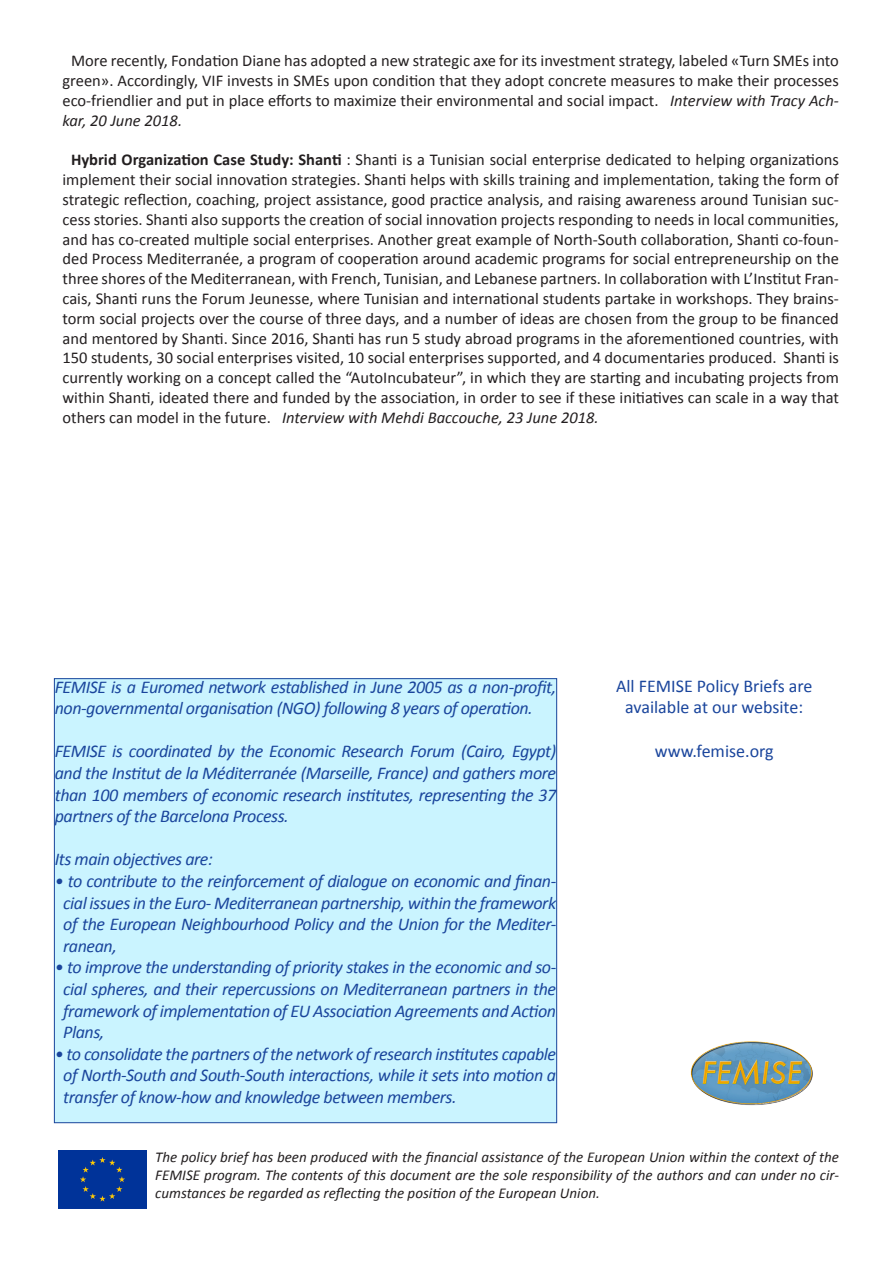
<style>
.page{position:relative;width:893px;height:1263px;background:#fff}
.page>*{position:absolute;margin:0;border:0;box-sizing:border-box;transform-origin:0 0}
.t1{font:italic 18px/21.6px "Calibri";letter-spacing:-.025em;color:#1a459c;text-align:justify}
.t2{font:18px "Calibri";color:#1a459c}
.t3{font:16.5px/19.8px "Calibri";color:#231f20;text-align:justify}
.t4{font:italic 15px/18px "Calibri";color:#231f20;text-align:justify}
.s1{font-style:italic}
.s2{font-weight:700}
</style>
<div class="page">
<div style="left:54px;top:679px;width:503px;height:444px;background:#caf4ff"></div>
<img style="left:690px;top:1041px;width:123px;height:65px">
<div style="left:58px;top:1150px;width:88px;height:59px;background:#039"></div>
<p class="t3" style="left:63px;top:51px;width:778px;text-indent:9px">More recently, Fondation Diane has adopted a new strategic axe for its investment strategy, labeled «Turn SMEs into green». Accordingly, VIF invests in SMEs upon condition that they adopt concrete measures to make their processes eco-friendlier and put in place efforts to maximize their environmental and social impact. <span class="s1">Interview with Tracy Ach&shy;kar, 20 June 2018.</span></p>
<p class="t3" style="left:63px;top:150px;width:778px;text-indent:9px"><span class="s2">Hybrid Organization Case Study: Shanti</span> : Shanti is a Tunisian social enterprise dedicated to helping organizations implement their social innovation strategies. Shanti helps with skills training and implementation, taking the form of strategic reflection, coaching, project assistance, good practice analysis, and raising awareness around Tunisian suc&shy;cess stories. Shanti also supports the creation of social innovation projects responding to needs in local communities, and has co-created multiple social enterprises. Another great example of North-South collaboration, Shanti co-foun&shy;ded Process Mediterranée, a program of cooperation around academic programs for social entrepreneurship on the three shores of the Mediterranean, with French, Tunisian, and Lebanese partners. In collaboration with L’Institut Fran&shy;cais, Shanti runs the Forum Jeunesse, where Tunisian and international students partake in workshops. They brains&shy;torm social projects over the course of three days, and a number of ideas are chosen from the group to be financed and mentored by Shanti. Since 2016, Shanti has run 5 study abroad programs in the aforementioned countries, with 150 students, 30 social enterprises visited, 10 social enterprises supported, and 4 documentaries produced. Shanti is currently working on a concept called the “AutoIncubateur”, in which they are starting and incubating projects from within Shanti, ideated there and funded by the association, in order to see if these initiatives can scale in a way that others can model in the future. <span class="s1">Interview with Mehdi Baccouche, 23 June 2018.</span></p>
<p class="t1" style="left:55px;top:675px;width:503px">FEMISE is a Euromed network established in June 2005 as a non-profit, non-governmental organisation (NGO) following 8 years of operation.</p>
<p class="t1" style="left:55px;top:740px;width:503px">FEMISE is coordinated by the Economic Research Forum (Cairo, Egypt) and the Institut de la Méditerranée (Marseille, France) and gathers more than 100 members of economic research institutes, representing the 37 partners of the Barcelona Process.</p>
<p class="t1" style="left:55px;top:848px;width:160px">Its main objectives are:</p>
<p class="t1" style="left:63px;top:869px;width:495px;text-indent:-9px">• to contribute to the reinforcement of dialogue on economic and finan&shy;cial issues in the Euro- Mediterranean partnership, within the framework of the European Neighbourhood Policy and the Union for the Mediter&shy;ranean,</p>
<p class="t1" style="left:63px;top:956px;width:495px;text-indent:-9px">• to improve the understanding of priority stakes in the economic and so&shy;cial spheres, and their repercussions on Mediterranean partners in the framework of implementation of EU Association Agreements and Action Plans,</p>
<p class="t1" style="left:63px;top:1042px;width:494px;text-indent:-9px">• to consolidate the partners of the network of research institutes capable of North-South and South-South interactions, while it sets into motion a transfer of know-how and knowledge between members.</p>
<p class="t2" style="left:616px;top:674px;width:198px">All FEMISE Policy Briefs are</p>
<p class="t2" style="left:625px;top:696px;width:179px">available at our website:</p>
<p class="t2" style="left:655px;top:739px;width:120px">www.femise.org</p>
<p class="t4" style="left:155px;top:1147px;width:685px">The policy brief has been produced with the financial assistance of the European Union within the context of the FEMISE program. The contents of this document are the sole responsibility of the authors and can under no cir&shy;cumstances be regarded as reflecting the position of the European Union.</p>
</div>
